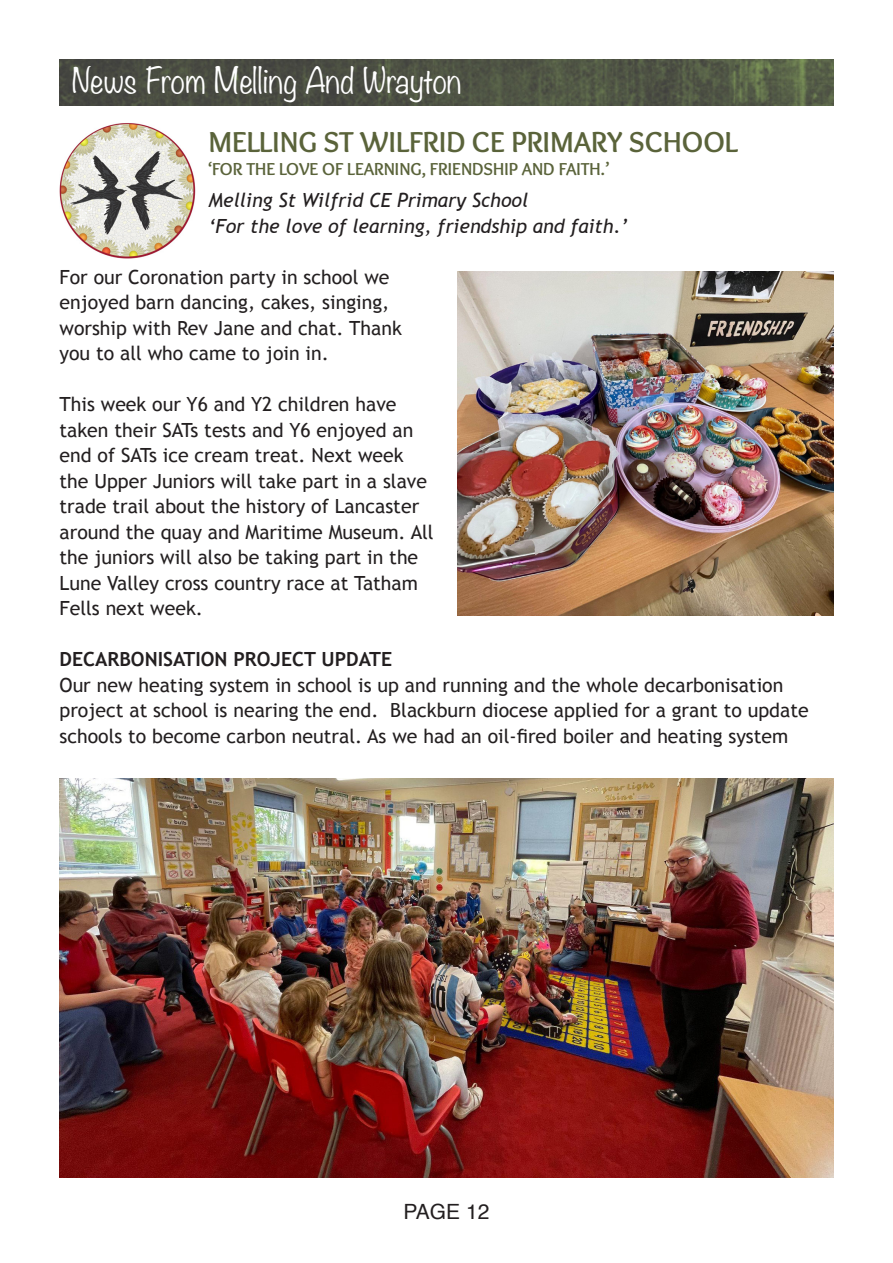
<style>
.page{position:relative;width:893px;height:1263px;background:#fff}
.page>*{position:absolute;margin:0;border:0;box-sizing:border-box;transform-origin:0 0}
.t1{font:300 31.5px "Noteworthy";color:#fff}
.Heading_Main{font:700 30px "Overlock";color:#5a633a}
.t2{font:21px "Helvetica";color:#231f20}
.Body{font:19.5px/25.5px "Trebuchet MS";color:#231f20}
.Author{font:italic 19.5px "Trebuchet MS";color:#231f20}
.Sub-Heading{font:700 19.5px "Trebuchet MS";color:#231f20}
.Heading_Main-2{font:700 18px "Overlock";color:#5a633a}
</style>
<div class="page">
<img style="left:60px;top:60px;width:773px;height:45px">
<img style="left:60px;top:123px;width:136px;height:136px">
<img style="left:60px;top:779px;width:773px;height:399px">
<img style="left:457px;top:272px;width:376px;height:343px">
<p class="t1" style="left:72px;top:53px;width:390px">News From Melling And Wrayton</p>
<p class="Heading_Main" style="left:208px;top:124px;width:531px">MELLING ST WILFRID CE PRIMARY SCHOOL</p>
<p class="Heading_Main-2" style="left:208px;top:159px;width:403px">‘FOR THE LOVE OF LEARNING, FRIENDSHIP AND FAITH.’</p>
<p class="Author" style="left:208px;top:189px;width:321px">Melling St Wilfrid CE Primary School</p>
<p class="Author" style="left:208px;top:214px;width:421px">‘For the love of learning, friendship and faith.’</p>
<p class="Body" style="left:60px;top:264px;width:344px">For our Coronation party in school we enjoyed barn dancing, cakes, singing, worship with Rev Jane and chat. Thank you to all who came to join in.</p>
<p class="Body" style="left:60px;top:392px;width:376px">This week our Y6 and Y2 children have taken their SATs tests and Y6 enjoyed an end of SATs ice cream treat. Next week the Upper Juniors will take part in a slave trade trail about the history of Lancaster around the quay and Maritime Museum. All the juniors will also be taking part in the Lune Valley cross country race at Tatham Fells next week.</p>
<p class="Sub-Heading" style="left:60px;top:647px;width:334px">DECARBONISATION PROJECT UPDATE</p>
<p class="Body" style="left:60px;top:672px;width:751px">Our new heating system in school is up and running and the whole decarbonisation project at school is nearing the end. Blackburn diocese applied for a grant to update schools to become carbon neutral. As we had an oil-fired boiler and heating system</p>
<p class="t2" style="left:403px;top:1195px;width:87px">PAGE 12</p>
</div>
